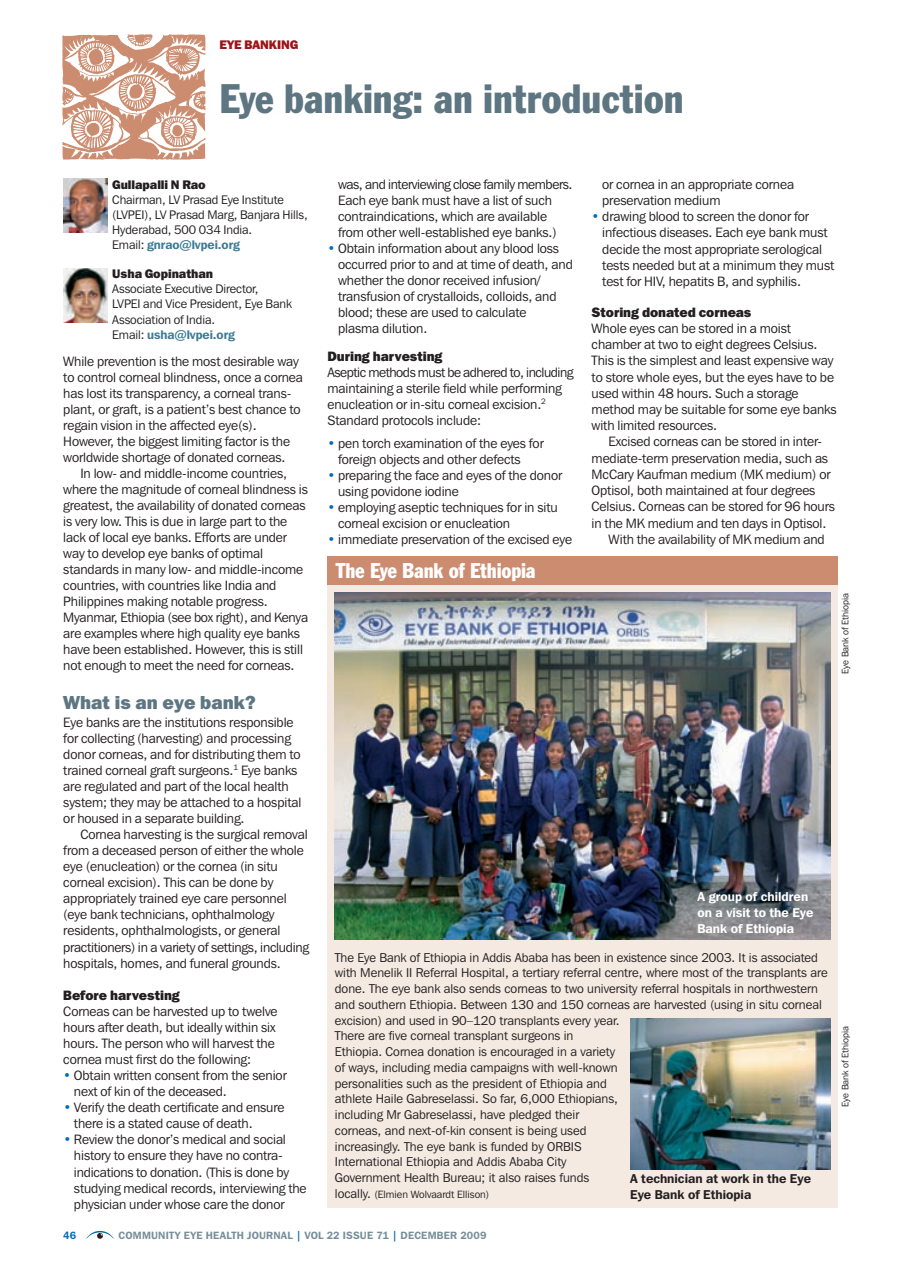
<style>
.page{position:relative;width:901px;height:1271px;background:#fff}
.page>*{position:absolute;margin:0;border:0;box-sizing:border-box;transform-origin:0 0}
.t1{font:condensed 40.5px "Franklin Gothic BT";letter-spacing:-.005em;color:#5d7682}
.t2{font:condensed 21px "Franklin Gothic BT";letter-spacing:-.015em;color:#fff}
.t3{font:800 18.75px "Franklin Gothic IT Cby BT";color:#5d7682}
.t4{font:13.5px/16px "Franklin Gothic IT Cby BT";letter-spacing:-.005em;color:#231f20}
.t5{font:800 13.5px "Franklin Gothic IT Cby BT";letter-spacing:-.005em;color:#231f20}
.t6{font:12.75px/15.8px "Franklin Gothic IT Cby BT";color:#231f20}
.t7{font:600 12.75px/15.8px "Franklin Gothic IT Cby BT";color:#fff}
.t8{font:600 12.75px/15.8px "Franklin Gothic IT Cby BT";color:#231f20}
.t9{font:12.3px/15px "Franklin Gothic IT Cby BT";letter-spacing:-.005em;color:#231f20}
.t10{font:800 12.3px "Franklin Gothic IT Cby BT";letter-spacing:-.005em;color:#231f20}
.t11{font:800 12.3px "Franklin Gothic IT Cby BT";letter-spacing:-.005em;color:#9c1418}
.t12{font:600 10.5px "Franklin Gothic IT Cby BT";letter-spacing:.02em;color:#778e9a}
.t13{font:10.5px "Franklin Gothic IT Cby BT";color:#231f20}
.t14{font:600 10.5px "Franklin Gothic IT Cby BT";letter-spacing:.045em;color:#778e9a}
.t15{font:600 10.5px "Franklin Gothic IT Cby BT";color:#006cb7}
.t16{font:9.3px "Franklin Gothic IT Cby BT";color:#231f20}
.s1{font-weight:600;color:#3c7b93}
.s2{font-weight:800;color:#006cb7}
.s3{font-size:12.75px}
.s4{color:#006cb7}
</style>
<div class="page">
<img style="left:62px;top:34px;width:144px;height:126px">
<svg style="left:86px;top:1230px;width:28px;height:9px"></svg>
<img style="left:63px;top:178px;width:44px;height:54px">
<img style="left:63px;top:268px;width:44px;height:54px">
<div style="left:327px;top:556px;width:510px;height:651px;background:#f5eae2"></div>
<div style="left:327px;top:556px;width:510px;height:29px;background:#cc8c6f"></div>
<img style="left:335px;top:592px;width:495px;height:347px">
<img style="left:630px;top:1018px;width:200px;height:151px">
<p class="t11" style="left:219px;top:37px;width:80px">EYE BANKING</p>
<h1 class="t1" style="left:219px;top:72px;width:465px">Eye banking: an introduction</h1>
<p class="t10" style="left:112px;top:176px;width:95px">Gullapalli N Rao</p>
<p class="t9" style="left:112px;top:192px;width:197px">Chairman, LV Prasad Eye Institute (LVPEI), LV Prasad Marg, Banjara Hills,<br>Hyderabad, 500 034 India.<br>Email: <span class="s1">gnrao@lvpei.org</span></p>
<p class="t10" style="left:112px;top:266px;width:102px">Usha Gopinathan</p>
<p class="t9" style="left:112px;top:281px;width:181px">Associate Executive Director,<br>LVPEI and Vice President, Eye Bank<br>Association of India.<br>Email: <span class="s1">usha@lvpei.org</span></p>
<p class="t4" style="left:63px;top:353px;width:241px">While prevention is the most desirable way to control corneal blindness, once a cornea has lost its transparency, a corneal trans&shy;plant, or graft, is a patient’s best chance to regain vision in the affected eye(s).<br>However, the biggest limiting factor is the worldwide shortage of donated corneas.</p>
<p class="t4" style="left:63px;top:465px;width:246px;text-indent:17px">In low- and middle-income countries, where the magnitude of corneal blindness is greatest, the availability of donated corneas is very low. This is due in large part to the lack of local eye banks. Efforts are under way to develop eye banks of optimal standards in many low- and middle-income countries, with countries like India and Philippines making notable progress.<br>Myanmar, Ethiopia (see box right), and Kenya are examples where high quality eye banks have been established. However, this is still not enough to meet the need for corneas.</p>
<h3 class="t3" style="left:63px;top:690px;width:194px">What is an eye bank?</h3>
<p class="t4" style="left:63px;top:713px;width:239px">Eye banks are the institutions responsible for collecting (harvesting) and processing donor corneas, and for distributing them to trained corneal graft surgeons.<sup>1</sup> Eye banks are regulated and part of the local health system; they may be attached to a hospital or housed in a separate building.</p>
<p class="t4" style="left:63px;top:826px;width:247px;text-indent:17px">Cornea harvesting is the surgical removal from a deceased person of either the whole eye (enucleation) or the cornea (in situ corneal excision). This can be done by appropriately trained eye care personnel (eye bank technicians, ophthalmology residents, ophthalmologists, or general practitioners) in a variety of settings, including hospitals, homes, and funeral grounds.</p>
<p class="t5" style="left:63px;top:986px;width:118px">Before harvesting</p>
<p class="t4" style="left:63px;top:1002px;width:216px">Corneas can be harvested up to twelve hours after death, but ideally within six hours. The person who will harvest the cornea must first do the following:</p>
<p class="t4" style="left:74px;top:1067px;width:214px;text-indent:-11px"><span class="s2">•</span> Obtain written consent from the senior next of kin of the deceased.</p>
<p class="t4" style="left:74px;top:1099px;width:212px;text-indent:-11px"><span class="s2">•</span> Verify the death certificate and ensure there is a stated cause of death.</p>
<p class="t4" style="left:74px;top:1131px;width:234px;text-indent:-11px"><span class="s2">•</span> Review the donor’s medical and social history to ensure they have no contra&shy;indications to donation. (This is done by studying medical records, interviewing the physician under whose care the donor</p>
<p class="t4" style="left:338px;top:176px;width:236px">was, and interviewing close family members.<br>Each eye bank must have a list of such contraindications, which are available from other well-established eye banks.)</p>
<p class="t4" style="left:338px;top:240px;width:236px;text-indent:-11px"><span class="s2">•</span> Obtain information about any blood loss occurred prior to and at time of death, and whether the donor received infusion/ transfusion of crystalloids, colloids, and blood; these are used to calculate<br>plasma dilution.</p>
<p class="t5" style="left:327px;top:347px;width:117px">During harvesting</p>
<p class="t4" style="left:327px;top:364px;width:248px">Aseptic methods must be adhered to, including maintaining a sterile field while performing enucleation or in-situ corneal excision.<sup>2<br></sup>Standard protocols include:</p>
<p class="t4" style="left:338px;top:435px;width:207px;text-indent:-11px"><span class="s2">•</span> pen torch examination of the eyes for foreign objects and other defects</p>
<p class="t4" style="left:338px;top:467px;width:226px;text-indent:-11px"><span class="s2">•</span> preparing the face and eyes of the donor using povidone iodine</p>
<p class="t4" style="left:338px;top:499px;width:221px;text-indent:-11px"><span class="s2">•</span> employing aseptic techniques for in situ corneal excision or enucleation</p>
<p class="t4" style="left:327px;top:531px;width:246px"><span class="s2">•</span> immediate preservation of the excised eye</p>
<h2 class="t2" style="left:335px;top:556px;width:202px">The Eye Bank of Ethiopia</h2>
<p class="t4" style="left:602px;top:176px;width:193px">or cornea in an appropriate cornea preservation medium</p>
<p class="t4" style="left:602px;top:208px;width:233px;text-indent:-11px"><span class="s2">•</span> drawing blood to screen the donor for infectious diseases. Each eye bank must decide the most appropriate serological tests needed but at a minimum they must test for HIV, hepatits B, and syphilis.</p>
<p class="t5" style="left:591px;top:303px;width:161px">Storing donated corneas</p>
<p class="t4" style="left:591px;top:320px;width:246px">Whole eyes can be stored in a moist chamber at two to eight degrees Celsius.<br>This is the simplest and least expensive way to store whole eyes, but the eyes have to be used within 48 hours. Such a storage method may be suitable for some eye banks with limited resources.</p>
<p class="t4" style="left:608px;top:433px;width:215px">Excised corneas can be stored in inter-</p>
<p class="t4" style="left:591px;top:449px;width:238px">mediate-term preservation media, such as</p>
<p class="t4" style="left:591px;top:466px;width:240px">McCary Kaufman medium (MK medium) or</p>
<p class="t4" style="left:591px;top:482px;width:225px">Optisol, both maintained at four degrees</p>
<p class="t4" style="left:591px;top:498px;width:245px">Celsius. Corneas can be stored for 96 hours</p>
<p class="t4" style="left:591px;top:514px;width:236px">in the MK medium and ten days in Optisol.</p>
<p class="t4" style="left:608px;top:530px;width:218px">With the availability of MK medium and</p>
<p class="t16" style="left:839px;top:674px;width:83px;rotate:-90deg">Eye Bank of Ethiopia</p>
<p class="t7" style="left:697px;top:888px;width:117px">A group of children on a visit to the Eye<br>Bank of Ethiopia</p>
<p class="t6" style="left:335px;top:949px;width:494px">The Eye Bank of Ethiopia in Addis Ababa has been in existence since 2003. It is associated with Menelik II Referral Hospital, a tertiary referral centre, where most of the transplants are done. The eye bank also sends corneas to two university referral hospitals in northwestern and southern Ethiopia. Between 130 and 150 corneas are harvested (using in situ corneal excision) and used in 90–120 transplants every year.<br>There are five corneal transplant surgeons in<br>Ethiopia. Cornea donation is encouraged in a variety<br>of ways, including media campaigns with well-known<br>personalities such as the president of Ethiopia and<br>athlete Haile Gabreselassi. So far, 6,000 Ethiopians,<br>including Mr Gabreselassi, have pledged their<br>corneas, and next-of-kin consent is being used<br>increasingly. The eye bank is funded by ORBIS<br>International Ethiopia and Addis Ababa City<br>Government Health Bureau; it also raises funds</p>
<p class="t13" style="left:335px;top:1187px;width:156px"><span class="s3">locally.</span> (Elmien Wolvaardt Ellison)</p>
<p class="t8" style="left:630px;top:1170px;width:182px">A technician at work in the Eye<br>Eye Bank of Ethiopia</p>
<p class="t16" style="left:839px;top:1106px;width:83px;rotate:-90deg">Eye Bank of Ethiopia</p>
<p class="t15" style="left:63px;top:1228px;width:15px">46</p>
<p class="t12" style="left:119px;top:1228px;width:16px">Commu</p>
<p class="t14" style="left:158px;top:1228px;width:102px">nity Eye Health Jour</p>
<p class="t12" style="left:273px;top:1228px;width:214px">nal <span class="s4">|</span> Vol 22 ISSUE 71 <span class="s4">|</span> DECEMBER 2009</p>
</div>
